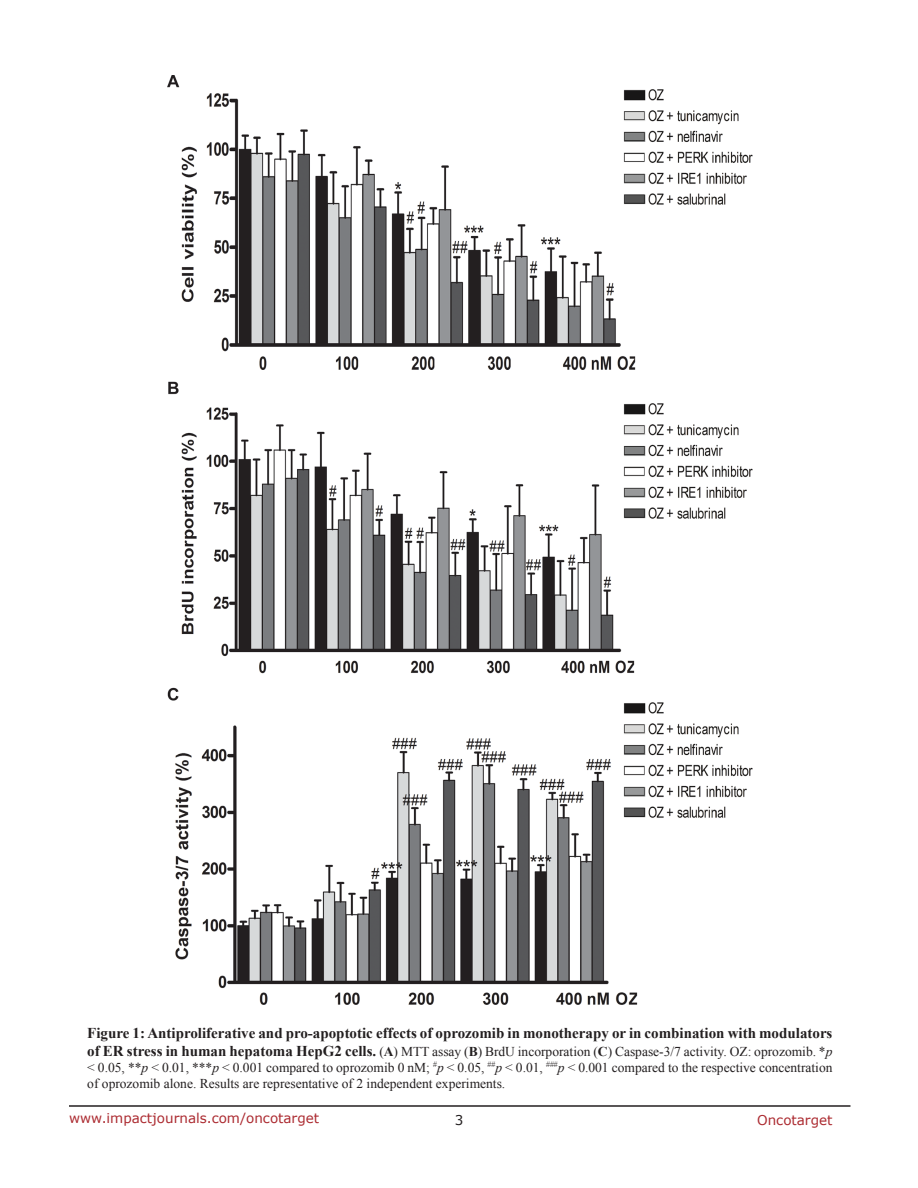
<style>
.page{position:relative;width:918px;height:1188px;background:#fff}
.page>*{position:absolute;margin:0;border:0;box-sizing:border-box;transform-origin:0 0}
.FigureText{font:700 15px "Times New Roman";color:#231f20}
.FigureText-2{font:13.5px/16.2px "Times New Roman";color:#231f20;text-align:justify}
.t1{font:13.5px "Verdana";color:#ac2b31}
.t2{font:13.5px "Verdana";color:#231f20}
.s1{font-weight:700;font-size:15px}
.s2{font-weight:700}
.s3{font-style:italic}
</style>
<div class="page">
<hr style="left:69px;top:1105px;width:781px;height:2px;background:#231f20">
<img style="left:168px;top:75px;width:584px;height:930px">
<p class="FigureText" style="left:87px;top:1022px;width:747px">Figure 1: Antiproliferative and pro-apoptotic effects of oprozomib in monotherapy or in combination with modulators</p>
<p class="FigureText-2" style="left:87px;top:1043px;width:747px"><span class="s1">of ER stress in human hepatoma HepG2 cells.</span> (<span class="s2">A</span>) MTT assay (<span class="s2">B</span>) BrdU incorporation (<span class="s2">C</span>) Caspase-3/7 activity. OZ: oprozomib. *<span class="s3">p </span>&lt; 0.05, **<span class="s3">p</span> &lt; 0.01, ***<span class="s3">p</span> &lt; 0.001 compared to oprozomib 0 nM; <sup>#</sup><span class="s3">p</span> &lt; 0.05, <sup>##</sup><span class="s3">p</span> &lt; 0.01, <sup>###</sup><span class="s3">p</span> &lt; 0.001 compared to the respective concentration of oprozomib alone. Results are representative of 2 independent experiments.</p>
<p class="t1" style="left:69px;top:1109px;width:252px">www.impactjournals.com/oncotarget</p>
<p class="t2" style="left:455px;top:1111px;width:10px">3</p>
<p class="t1" style="left:757px;top:1111px;width:77px">Oncotarget</p>
</div>
